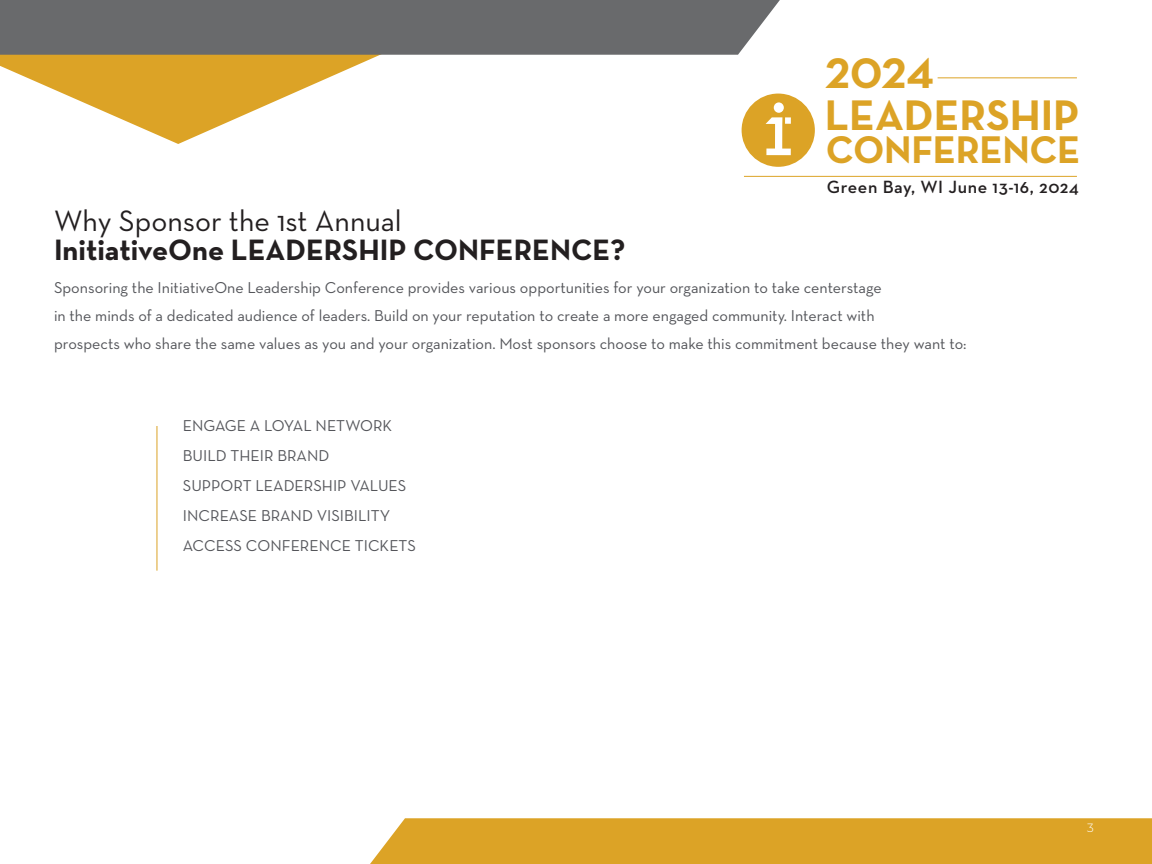
<style>
.page{position:relative;width:1152px;height:864px;background:#fff}
.page>*{position:absolute;margin:0;border:0;box-sizing:border-box;transform-origin:0 0}
.t1{font:700 43.5px "Neutra Text";color:#dca326}
.t2{font:43.5px "Neutra Text Bold Alt";color:#dca326}
.t3{font:700 39.2px "Neutra Text";letter-spacing:-.01em;color:#dca326}
.t4{font:700 30px/29px "Neutra Text";color:#231f20}
.t5{font:600 18px "Neutra Text";letter-spacing:.03em;color:#231f20}
.t6{font:16px/28px "Neutra Text";color:#54555a}
.t7{font:300 12px "Montserrat";color:#fff}
.s1{font-weight:400}
</style>
<div class="page">
<svg style="left:0;top:55px;width:380px;height:89px"></svg>
<div style="left:370px;top:818px;width:782px;height:46px;background:#dca326"></div>
<svg style="left:742px;top:94px;width:73px;height:73px"></svg>
<div style="left:774px;top:102px;width:10px;height:11px;background:#fff;border-radius:50%"></div>
<div style="left:785px;top:117px;width:6px;height:7px;background:#fff"></div>
<hr style="left:744px;top:176px;width:333px;height:1px;background:#dca326">
<hr style="left:938px;top:77px;width:139px;height:1px;background:#dca326">
<div style="left:0;top:0;width:780px;height:55px;background:#696a6c"></div>
<hr style="left:156px;top:426px;width:1px;height:145px;background:#dca326">
<p class="t2" style="left:825px;top:46px;width:110px">2024</p>
<p class="t1" style="left:825px;top:88px;width:256px">LEADERSHIP</p>
<p class="t4" style="left:54px;top:206px;width:573px"><span class="s1">Why Sponsor the 1st Annual<br></span>InitiativeOne LEADERSHIP CONFERENCE?</p>
<p class="t3" style="left:826px;top:125px;width:256px">CONFERENCE</p>
<p class="t5" style="left:827px;top:176px;width:253px">Green Bay, WI June 13-16, 2024</p>
<p class="t6" style="left:54px;top:273px;width:914px">Sponsoring the InitiativeOne Leadership Conference provides various opportunities for your organization to take centerstage<br>in the minds of a dedicated audience of leaders. Build on your reputation to create a more engaged community. Interact with<br>prospects who share the same values as you and your organization. Most sponsors choose to make this commitment because they want to:</p>
<p class="t6" style="left:183px;top:411px;width:211px">ENGAGE A LOYAL NETWORK</p>
<p class="t6" style="left:183px;top:441px;width:148px">BUILD THEIR BRAND</p>
<p class="t6" style="left:183px;top:471px;width:225px">SUPPORT LEADERSHIP VALUES</p>
<p class="t6" style="left:183px;top:501px;width:209px">INCREASE BRAND VISIBILITY</p>
<p class="t6" style="left:183px;top:531px;width:235px">ACCESS CONFERENCE TICKETS</p>
<p class="t7" style="left:1087px;top:820px;width:8px">3</p>
</div>
